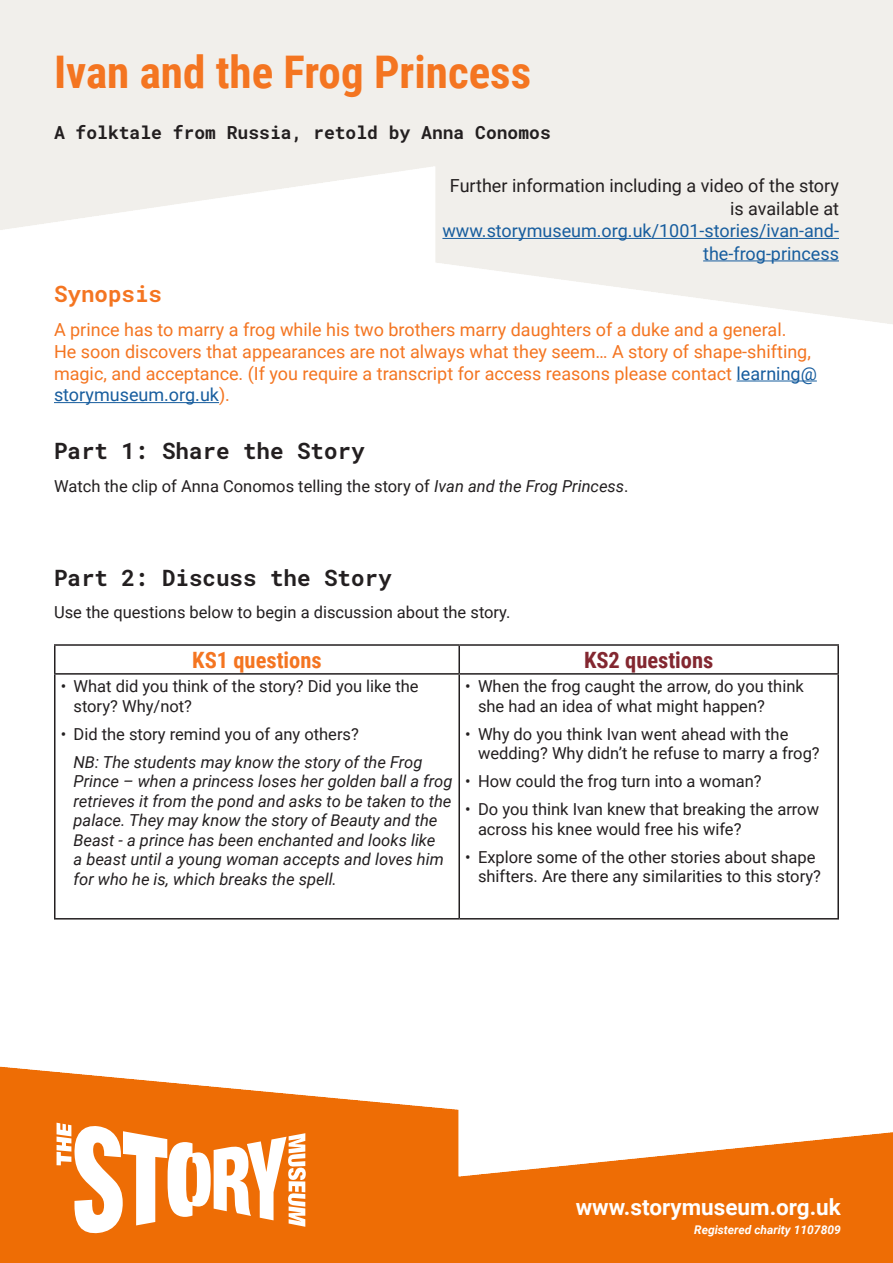
<style>
.page{position:relative;width:893px;height:1263px;background:#fff}
.page>*{position:absolute;margin:0;border:0;box-sizing:border-box;transform-origin:0 0}
.t1{font:700 45px "Roboto Condensed";color:#f47521}
.t2{font:700 22.5px "Roboto Mono";color:#231f20}
.t3{font:700 22.5px "Roboto";color:#fff}
.t4{font:700 22.5px "Roboto Condensed";color:#f47521}
.t5{font:700 22.5px "Roboto Condensed";color:#832730}
.t6{font:700 22.5px "Roboto Mono";color:#f47521}
.t7{font:18px/21.6px "Roboto";color:#f47521}
.t8{font:18px/22.5px "Roboto";color:#175d9e;text-align:right}
.t9{font:700 18px "Roboto Mono";color:#231f20}
.t10{font:16.5px/19.5px "Roboto";color:#231f20}
.t11{font:italic 16.5px/19.5px "Roboto";color:#231f20}
.t12{font:italic 700 12px "Roboto";color:#fff}
.s1{color:#231f20}
.s2{color:#175d9e}
.s3{font-style:italic}
</style>
<div class="page">
<hr style="left:54px;top:644px;width:405px;height:2px;background:#231f20">
<hr style="left:54px;top:646px;width:2px;height:27px;background:#231f20">
<hr style="left:459px;top:644px;width:380px;height:2px;background:#231f20">
<hr style="left:458px;top:646px;width:2px;height:27px;background:#231f20">
<hr style="left:837px;top:646px;width:2px;height:27px;background:#231f20">
<hr style="left:54px;top:673px;width:405px;height:2px;background:#231f20">
<hr style="left:54px;top:675px;width:2px;height:243px;background:#231f20">
<hr style="left:459px;top:673px;width:380px;height:2px;background:#231f20">
<hr style="left:458px;top:675px;width:2px;height:243px;background:#231f20">
<hr style="left:837px;top:675px;width:2px;height:243px;background:#231f20">
<hr style="left:54px;top:918px;width:405px;height:1px;background:#231f20">
<hr style="left:459px;top:918px;width:380px;height:1px;background:#231f20">
<hr style="left:736px;top:381px;width:81px;height:1px;background:#175d9e">
<hr style="left:54px;top:402px;width:165px;height:1px;background:#175d9e">
<img style="left:0;top:1066px;width:893px;height:197px">
<svg style="left:57px;top:1123px;width:249px;height:112px"></svg>
<hr style="left:442px;top:238px;width:397px;height:1px;background:#175d9e">
<hr style="left:703px;top:260px;width:136px;height:1px;background:#175d9e">
<p class="t1" style="left:54px;top:40px;width:479px">Ivan and the Frog Princess</p>
<p class="t9" style="left:54px;top:120px;width:498px">A folktale from Russia, retold by Anna Conomos</p>
<p class="t8" style="left:442px;top:174px;width:398px"><span class="s1">Further information including a video of the story is available at </span>www.storymuseum.org.uk/1001-stories/ivan-and&shy;the-frog-princess</p>
<p class="t6" style="left:54px;top:278px;width:109px">Synopsis</p>
<p class="t7" style="left:54px;top:319px;width:764px">A prince has to marry a frog while his two brothers marry daughters of a duke and a general.<br>He soon discovers that appearances are not always what they seem… A story of shape-shifting, magic, and acceptance. (If you require a transcript for access reasons please contact <span class="s2">learning@ storymuseum.org.uk</span>).</p>
<p class="t2" style="left:54px;top:435px;width:312px">Part 1: Share the Story</p>
<p class="t10" style="left:54px;top:475px;width:576px">Watch the clip of Anna Conomos telling the story of <span class="s3">Ivan and the Frog Princess</span>.</p>
<p class="t2" style="left:54px;top:562px;width:339px">Part 2: Discuss the Story</p>
<p class="t10" style="left:54px;top:602px;width:458px">Use the questions below to begin a discussion about the story.</p>
<p class="t4" style="left:192px;top:644px;width:131px">KS1 questions</p>
<p class="t5" style="left:584px;top:644px;width:131px">KS2 questions</p>
<p class="t10" style="left:74px;top:676px;width:347px;text-indent:-13px">• What did you think of the story? Did you like the story? Why/not?</p>
<p class="t10" style="left:61px;top:723px;width:300px">• Did the story remind you of any others?</p>
<p class="t11" style="left:74px;top:751px;width:380px">NB: The students may know the story of the Frog Prince – when a princess loses her golden ball a frog retrieves it from the pond and asks to be taken to the palace. They may know the story of Beauty and the Beast - a prince has been enchanted and looks like<br>a beast until a young woman accepts and loves him for who he is, which breaks the spell.</p>
<p class="t10" style="left:478px;top:676px;width:327px;text-indent:-13px">• When the frog caught the arrow, do you think she had an idea of what might happen?</p>
<p class="t10" style="left:478px;top:723px;width:343px;text-indent:-13px">• Why do you think Ivan went ahead with the wedding? Why didn’t he refuse to marry a frog?</p>
<p class="t10" style="left:465px;top:771px;width:298px">• How could the frog turn into a woman?</p>
<p class="t10" style="left:478px;top:799px;width:343px;text-indent:-13px">• Do you think Ivan knew that breaking the arrow across his knee would free his wife?</p>
<p class="t10" style="left:478px;top:846px;width:344px;text-indent:-13px">• Explore some of the other stories about shape shifters. Are there any similarities to this story?</p>
<p class="t3" style="left:576px;top:1191px;width:267px">www.storymuseum.org.uk</p>
<p class="t12" style="left:694px;top:1221px;width:148px">Registered charity 1107809</p>
</div>
